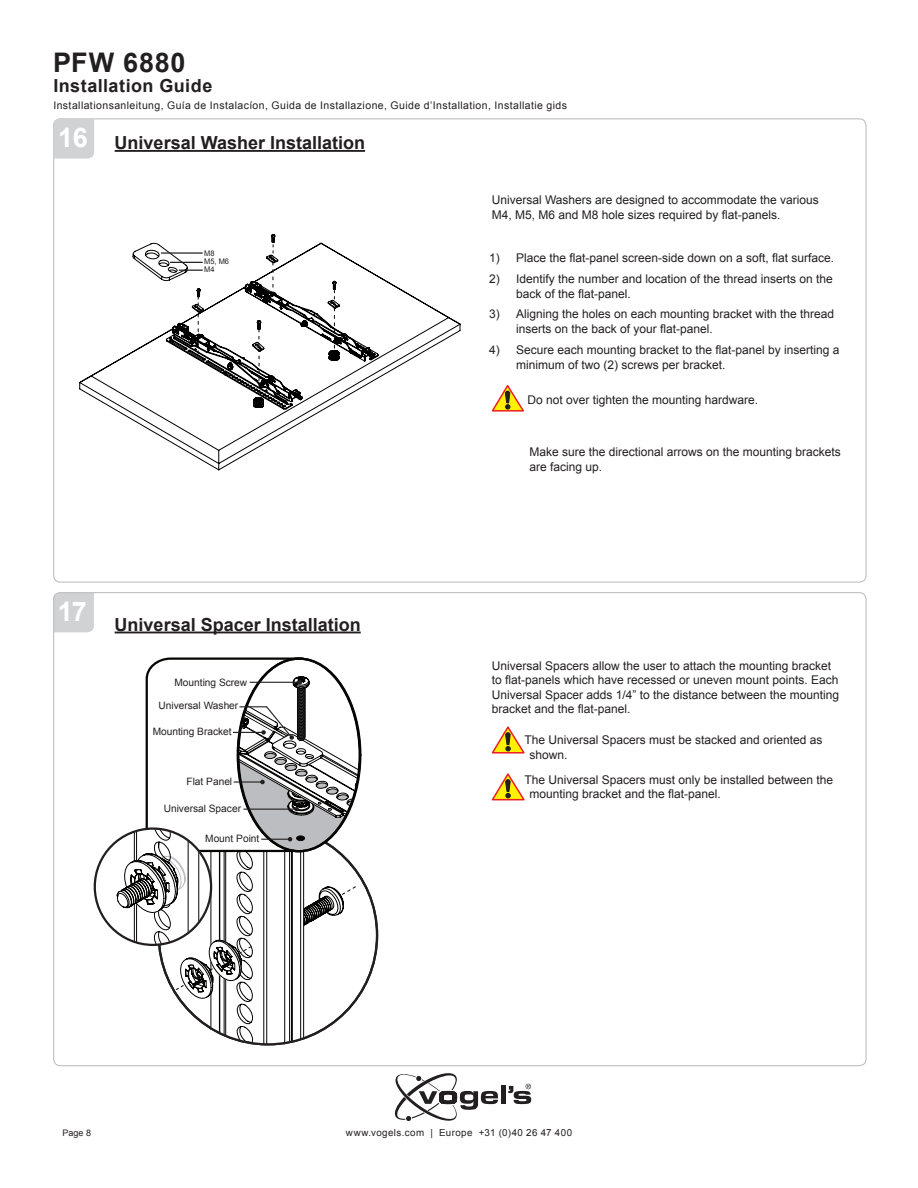
<style>
.page{position:relative;width:918px;height:1188px;background:#fff}
.page>*{position:absolute;margin:0;border:0;box-sizing:border-box;transform-origin:0 0}
.t1{font:700 27px "Arial";letter-spacing:.03em;color:#231f20}
.t2{font:700 27px "Arial";color:#fff}
.t3{font:700 18px "Arial";color:#231f20}
.t4{font:700 18px "Arial";letter-spacing:.025em;color:#231f20}
.t5{font:12px/15px "Arial";color:#231f20}
.t6{font:10.5px "Arial";letter-spacing:.04em;color:#231f20}
.t7{font:10.2px "Arial";color:#231f20}
.contact_info{font:9.75px "Arial";letter-spacing:.045em;color:#231f20}
.t8{font:9px "Arial";color:#231f20}
.t9{font:7.8px/7.8px "Arial";color:#231f20;scale:.96 1}
</style>
<div class="page">
<svg style="left:394px;top:1073px;width:104px;height:49px"></svg>
<div style="left:501px;top:1086px;width:5px;height:18px;background:#231f20"></div>
<svg style="left:508px;top:1084px;width:23px;height:20px"></svg>
<hr style="left:115px;top:632px;width:246px;height:1px;background:#231f20">
<svg style="left:116px;top:657px;width:244px;height:387px"></svg>
<div style="left:94px;top:827px;width:118px;height:119px;border:2px solid #231f20;border-radius:50%"></div>
<svg style="left:491px;top:385px;width:33px;height:27px"></svg>
<hr style="left:115px;top:150px;width:250px;height:2px;background:#231f20">
<div style="left:54px;top:593px;width:40px;height:39px;background:#d1d2d4"></div>
<svg style="left:79px;top:243px;width:381px;height:227px"></svg>
<svg style="left:133px;top:243px;width:69px;height:38px"></svg>
<svg style="left:184px;top:289px;width:20px;height:65px"></svg>
<svg style="left:264px;top:234px;width:14px;height:68px"></svg>
<svg style="left:248px;top:320px;width:16px;height:88px"></svg>
<svg style="left:328px;top:281px;width:12px;height:80px"></svg>
<svg style="left:491px;top:726px;width:34px;height:28px"></svg>
<svg style="left:491px;top:773px;width:34px;height:28px"></svg>
<div style="left:53px;top:119px;width:41px;height:40px;background:#d1d2d4"></div>
<p class="t1" style="left:53px;top:45px;width:134px">PFW 6880</p>
<p class="t4" style="left:53px;top:74px;width:161px">Installation Guide</p>
<p class="t6" style="left:53px;top:98px;width:515px">Installationsanleitung, Guía de Instalacíon, Guida de Installazione, Guide d’Installation, Installatie gids</p>
<p class="t2" style="left:58px;top:120px;width:31px">16</p>
<p class="t3" style="left:115px;top:131px;width:252px">Universal Washer Installation</p>
<p class="t9" style="left:204px;top:250px;width:27px">M8<br>M5, M6<br>M4</p>
<p class="t2" style="left:58px;top:594px;width:30px">17</p>
<p class="t3" style="left:115px;top:612px;width:248px">Universal Spacer Installation</p>
<p class="t7" style="left:174px;top:675px;width:74px">Mounting Screw</p>
<p class="t7" style="left:159px;top:699px;width:81px">Universal Washer</p>
<p class="t7" style="left:153px;top:724px;width:81px">Mounting Bracket</p>
<p class="t7" style="left:187px;top:775px;width:47px">Flat Panel</p>
<p class="t7" style="left:164px;top:801px;width:79px">Universal Spacer</p>
<p class="t7" style="left:205px;top:832px;width:56px">Mount Point</p>
<p class="t5" style="left:492px;top:192px;width:329px">Universal Washers are designed to accommodate the various<br>M4, M5, M6 and M8 hole sizes required by flat-panels.</p>
<p class="t5" style="left:489px;top:251px;width:347px">1) Place the flat-panel screen-side down on a soft, flat surface.</p>
<p class="t5" style="left:516px;top:271px;width:318px;text-indent:-27px">2) Identify the number and location of the thread inserts on the back of the flat-panel.</p>
<p class="t5" style="left:516px;top:307px;width:320px;text-indent:-27px">3) Aligning the holes on each mounting bracket with the thread inserts on the back of your flat-panel.</p>
<p class="t5" style="left:516px;top:342px;width:325px;text-indent:-27px">4) Secure each mounting bracket to the flat-panel by inserting a minimum of two (2) screws per bracket.</p>
<p class="t5" style="left:527px;top:392px;width:232px">Do not over tighten the mounting hardware.</p>
<p class="t5" style="left:530px;top:444px;width:313px">Make sure the directional arrows on the mounting brackets are facing up.</p>
<p class="t5" style="left:492px;top:659px;width:349px;line-height:14.4px">Universal Spacers allow the user to attach the mounting bracket to flat-panels which have recessed or uneven mount points. Each Universal Spacer adds 1/4” to the distance between the mounting bracket and the flat-panel.</p>
<p class="t5" style="left:530px;top:733px;width:295px;line-height:14.4px;text-indent:-5px">The Universal Spacers must be stacked and oriented as shown.</p>
<p class="t5" style="left:530px;top:773px;width:305px;line-height:14.4px;text-indent:-5px">The Universal Spacers must only be installed between the mounting bracket and the flat-panel.</p>
<p class="t8" style="left:63px;top:1127px;width:30px">Page 8</p>
<p class="contact_info" style="left:346px;top:1126px;width:228px">www.vogels.com | Europe +31 (0)40 26 47 400</p>
</div>
